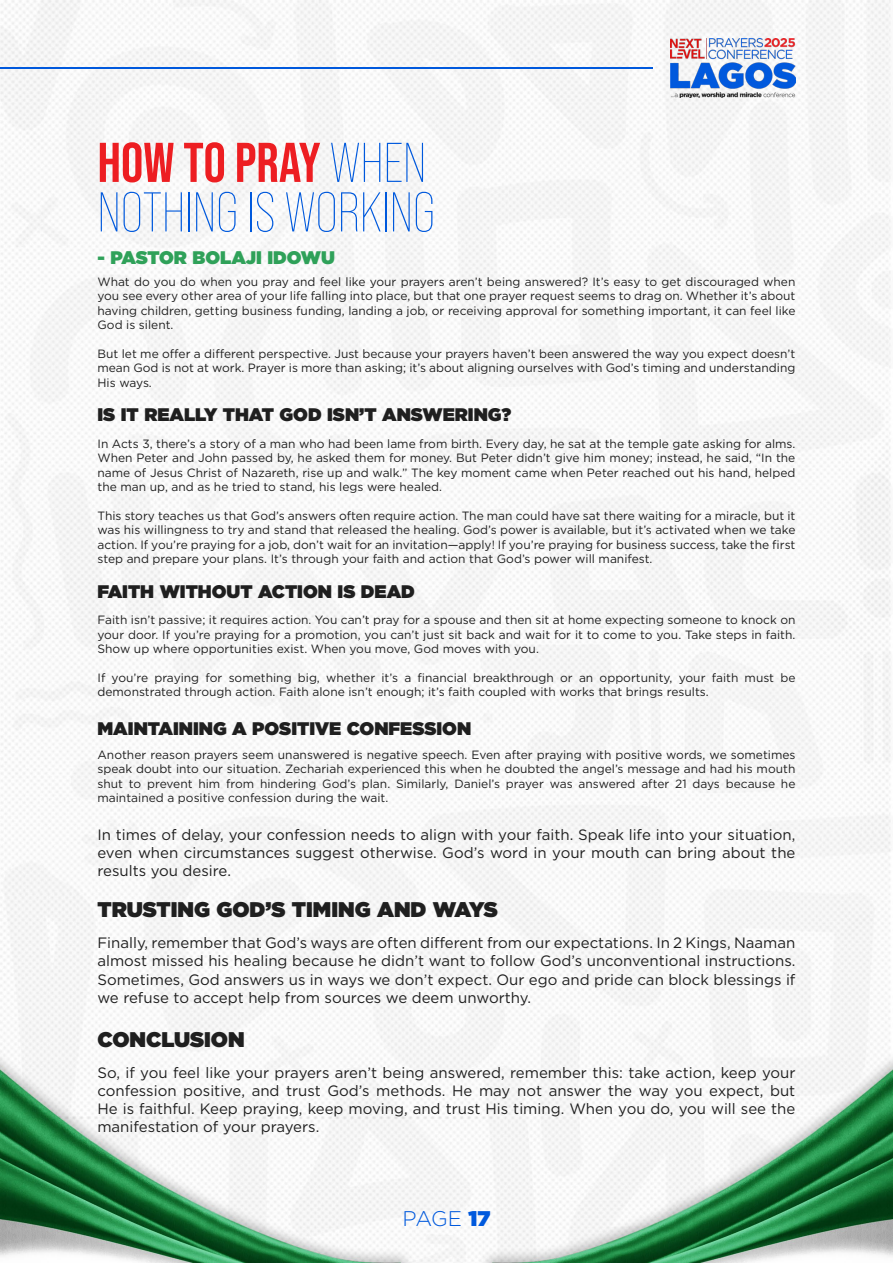
<style>
.page{position:relative;width:893px;height:1263px;background:#fff}
.page>*{position:absolute;margin:0;border:0;box-sizing:border-box;transform-origin:0 0}
.t1{font:300 55.95px/49.5px "Bebas Neue Pro";color:#0059dd}
.t2{font:900 21.15px "Gotham";color:#1f1f1f}
.t3{font:300 21.15px "Gotham";color:#0059dd}
.t4{font:900 18.15px "Gotham";color:#1f1f1f}
.t5{font:900 18.15px "Gotham";color:#2fa159}
.t6{font:15px/18px "Gotham";color:#1f1f1f;text-align:justify}
.t7{font:12px/14.4px "Gotham";color:#1f1f1f;text-align:justify}
.s1{font-weight:700;color:#ed1e22}
.s2{font-weight:900}
</style>
<div class="page">
<img style="left:0;top:0;width:893px;height:1263px">
<img style="left:670px;top:39px;width:125px;height:59px">
<hr style="left:0;top:67px;width:652px;height:2px;background:#0059dd">
<h1 class="t1" style="left:98px;top:138px;width:339px"><span class="s1">HOW TO PRAY</span> WHEN<br>NOTHING IS WORKING</h1>
<h3 class="t5" style="left:98px;top:244px;width:239px">- PASTOR BOLAJI IDOWU</h3>
<p class="t7" style="left:98px;top:274px;width:699px">What do you do when you pray and feel like your prayers aren’t being answered? It’s easy to get discouraged when you see every other area of your life falling into place, but that one prayer request seems to drag on. Whether it’s about having children, getting business funding, landing a job, or receiving approval for something important, it can feel like God is silent.</p>
<p class="t7" style="left:98px;top:346px;width:699px">But let me offer a different perspective. Just because your prayers haven’t been answered the way you expect doesn’t mean God is not at work. Prayer is more than asking; it’s about aligning ourselves with God’s timing and understanding His ways.</p>
<h3 class="t4" style="left:98px;top:402px;width:415px">IS IT REALLY THAT GOD ISN’T ANSWERING?</h3>
<p class="t7" style="left:98px;top:436px;width:699px">In Acts 3, there’s a story of a man who had been lame from birth. Every day, he sat at the temple gate asking for alms.<br>When Peter and John passed by, he asked them for money. But Peter didn’t give him money; instead, he said, “In the name of Jesus Christ of Nazareth, rise up and walk.” The key moment came when Peter reached out his hand, helped the man up, and as he tried to stand, his legs were healed.</p>
<p class="t7" style="left:98px;top:508px;width:700px">This story teaches us that God’s answers often require action. The man could have sat there waiting for a miracle, but it was his willingness to try and stand that released the healing. God’s power is available, but it’s activated when we take action. If you’re praying for a job, don’t wait for an invitation—apply! If you’re praying for business success, take the first step and prepare your plans. It’s through your faith and action that God’s power will manifest.</p>
<h3 class="t4" style="left:98px;top:578px;width:319px">FAITH WITHOUT ACTION IS DEAD</h3>
<p class="t7" style="left:98px;top:613px;width:699px">Faith isn’t passive; it requires action. You can’t pray for a spouse and then sit at home expecting someone to knock on your door. If you’re praying for a promotion, you can’t just sit back and wait for it to come to you. Take steps in faith.<br>Show up where opportunities exist. When you move, God moves with you.</p>
<p class="t7" style="left:98px;top:670px;width:699px">If you’re praying for something big, whether it’s a financial breakthrough or an opportunity, your faith must be demonstrated through action. Faith alone isn’t enough; it’s faith coupled with works that brings results.</p>
<h3 class="t4" style="left:98px;top:716px;width:375px">MAINTAINING A POSITIVE CONFESSION</h3>
<p class="t7" style="left:98px;top:747px;width:699px">Another reason prayers seem unanswered is negative speech. Even after praying with positive words, we sometimes speak doubt into our situation. Zechariah experienced this when he doubted the angel’s message and had his mouth shut to prevent him from hindering God’s plan. Similarly, Daniel’s prayer was answered after 21 days because he maintained a positive confession during the wait.</p>
<p class="t6" style="left:97px;top:825px;width:699px">In times of delay, your confession needs to align with your faith. Speak life into your situation, even when circumstances suggest otherwise. God’s word in your mouth can bring about the results you desire.</p>
<h2 class="t2" style="left:97px;top:895px;width:402px">TRUSTING GOD’S TIMING AND WAYS</h2>
<p class="t6" style="left:97px;top:934px;width:700px">Finally, remember that God’s ways are often different from our expectations. In 2 Kings, Naaman almost missed his healing because he didn’t want to follow God’s unconventional instructions.<br>Sometimes, God answers us in ways we don’t expect. Our ego and pride can block blessings if we refuse to accept help from sources we deem unworthy.</p>
<h2 class="t2" style="left:97px;top:1024px;width:149px">CONCLUSION</h2>
<p class="t6" style="left:97px;top:1063px;width:699px">So, if you feel like your prayers aren’t being answered, remember this: take action, keep your confession positive, and trust God’s methods. He may not answer the way you expect, but He is faithful. Keep praying, keep moving, and trust His timing. When you do, you will see the manifestation of your prayers.</p>
<h2 class="t3" style="left:403px;top:1205px;width:89px">PAGE <span class="s2">17</span></h2>
</div>
